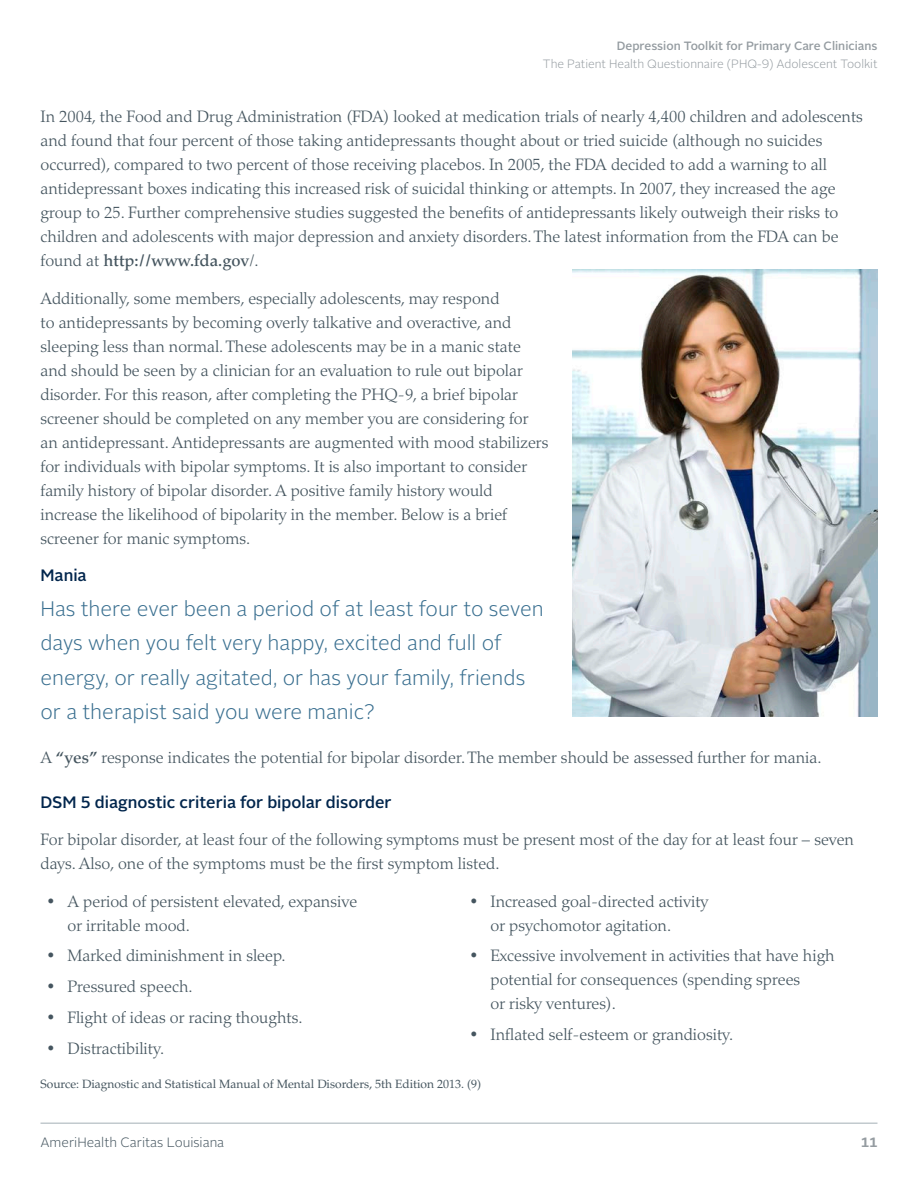
<style>
.page{position:relative;width:918px;height:1188px;background:#fff}
.page>*{position:absolute;margin:0;border:0;box-sizing:border-box;transform-origin:0 0}
.Topic_header{font:300 21px/34.5px "Alright Sans";color:#386e8f}
.Body_TXT{font:300 16.5px/24px "Palatino LT Std";color:#45555f}
.Topic_header-2{font:500 16.5px "Alright Sans";color:#00254c}
.t1{font:300 13.5px "Alright Sans";color:#45555f}
.t2{font:700 13.5px "Alright Sans";color:#959ca1}
.disclaimer{font:12px "Palatino LT Std";color:#45555f}
.t3{font:300 12px "Alright Sans";color:#959ca1}
.t4{font:500 12px "Alright Sans";color:#959ca1}
.s1{font-weight:500}
</style>
<div class="page">
<hr style="left:40px;top:1123px;width:838px;height:1px;background:#aeb8be">
<img style="left:572px;top:270px;width:306px;height:447px">
<p class="t4" style="left:617px;top:37px;width:262px">Depression Toolkit for Primary Care Clinicians</p>
<p class="t3" style="left:543px;top:55px;width:336px">The Patient Health Questionnaire (PHQ-9) Adolescent Toolkit</p>
<p class="Body_TXT" style="left:40px;top:105px;width:824px">In 2004, the Food and Drug Administration (FDA) looked at medication trials of nearly 4,400 children and adolescents and found that four percent of those taking antidepressants thought about or tried suicide (although no suicides occurred), compared to two percent of those receiving placebos. In 2005, the FDA decided to add a warning to all antidepressant boxes indicating this increased risk of suicidal thinking or attempts. In 2007, they increased the age group to 25. Further comprehensive studies suggested the benefits of antidepressants likely outweigh their risks to children and adolescents with major depression and anxiety disorders. The latest information from the FDA can be found at <span class="s1">http://www.fda.gov</span>/.</p>
<p class="Body_TXT" style="left:40px;top:286px;width:510px">Additionally, some members, especially adolescents, may respond<br>to antidepressants by becoming overly talkative and overactive, and sleeping less than normal. These adolescents may be in a manic state and should be seen by a clinician for an evaluation to rule out bipolar disorder. For this reason, after completing the PHQ-9, a brief bipolar screener should be completed on any member you are considering for an antidepressant. Antidepressants are augmented with mood stabilizers for individuals with bipolar symptoms. It is also important to consider family history of bipolar disorder. A positive family history would increase the likelihood of bipolarity in the member. Below is a brief screener for manic symptoms.</p>
<p class="Topic_header-2" style="left:40px;top:564px;width:48px">Mania</p>
<p class="Topic_header" style="left:40px;top:591px;width:505px">Has there ever been a period of at least four to seven days when you felt very happy, excited and full of energy, or really agitated, or has your family, friends or a therapist said you were manic?</p>
<p class="Body_TXT" style="left:40px;top:746px;width:783px">A <span class="s1">“yes”</span> response indicates the potential for bipolar disorder. The member should be assessed further for mania.</p>
<p class="Topic_header-2" style="left:40px;top:790px;width:353px">DSM 5 diagnostic criteria for bipolar disorder</p>
<p class="Body_TXT" style="left:40px;top:828px;width:815px">For bipolar disorder, at least four of the following symptoms must be present most of the day for at least four – seven days. Also, one of the symptoms must be the first symptom listed.</p>
<p class="Body_TXT" style="left:67px;top:889px;width:291px;text-indent:-20px">• A period of persistent elevated, expansive or irritable mood.</p>
<p class="Body_TXT" style="left:47px;top:944px;width:240px">• Marked diminishment in sleep.</p>
<p class="Body_TXT" style="left:47px;top:975px;width:147px">• Pressured speech.</p>
<p class="Body_TXT" style="left:47px;top:1005px;width:257px">• Flight of ideas or racing thoughts.</p>
<p class="Body_TXT" style="left:47px;top:1036px;width:119px">• Distractibility.</p>
<p class="Body_TXT" style="left:490px;top:889px;width:220px;text-indent:-20px">• Increased goal-directed activity or psychomotor agitation.</p>
<p class="Body_TXT" style="left:490px;top:944px;width:346px;text-indent:-20px">• Excessive involvement in activities that have high potential for consequences (spending sprees<br>or risky ventures).</p>
<p class="Body_TXT" style="left:470px;top:1023px;width:265px">• Inflated self-esteem or grandiosity.</p>
<p class="disclaimer" style="left:40px;top:1077px;width:442px">Source: Diagnostic and Statistical Manual of Mental Disorders, 5th Edition 2013. (9)</p>
<p class="t1" style="left:40px;top:1133px;width:185px">AmeriHealth Caritas Louisiana</p>
<p class="t2" style="left:861px;top:1133px;width:18px">11</p>
</div>
